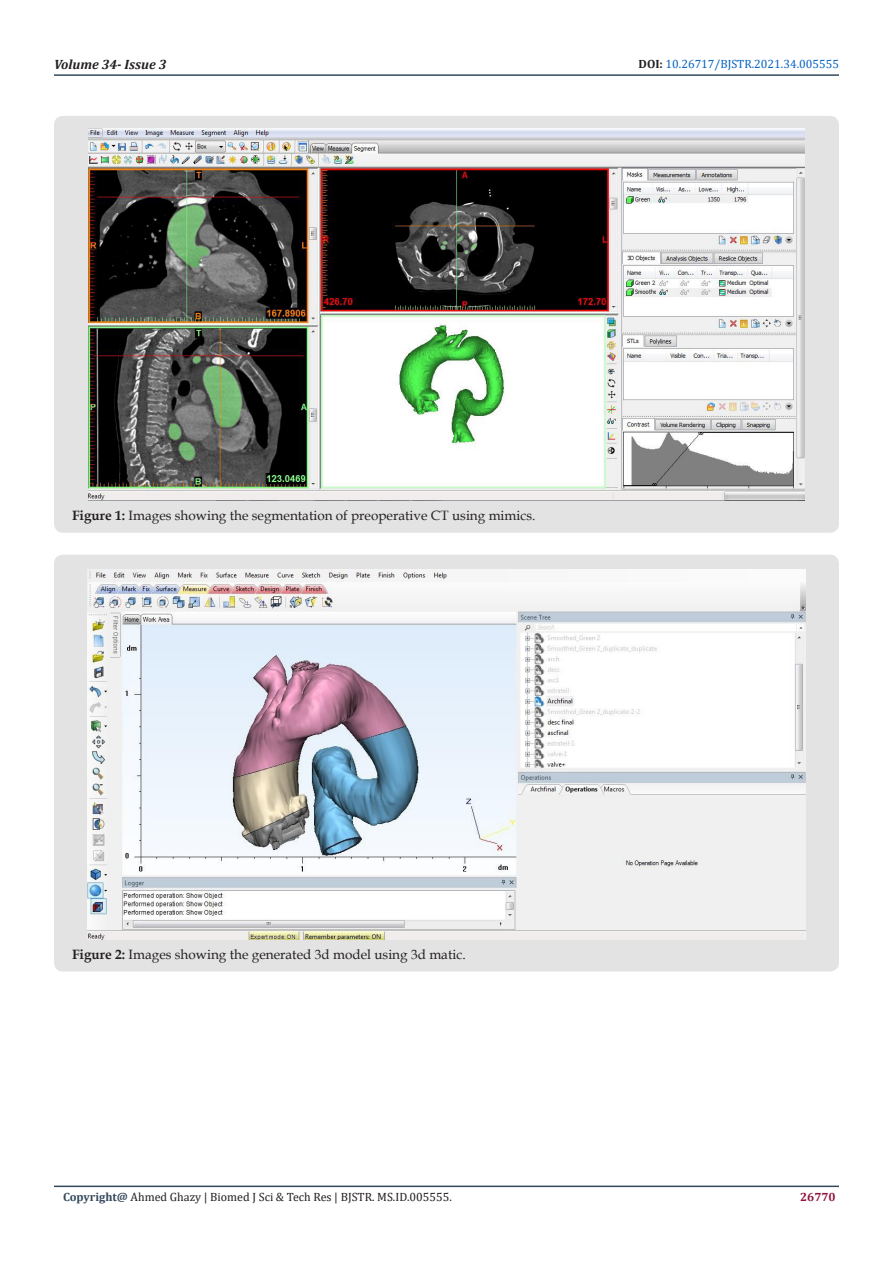
<style>
.page{position:relative;width:893px;height:1263px;background:#fff}
.page>*{position:absolute;margin:0;border:0;box-sizing:border-box;transform-origin:0 0}
.t1{font:13.5px "Book Antiqua";color:#231f20}
.t2{font:italic 700 13.5px "Cambria";color:#231f20}
.t3{font:12px "Cambria";color:#231f20}
.t4{font:12px "Cambria";color:#0563c1}
.t5{font:700 12px "Cambria";color:#8f133a}
.s1{font-weight:700;color:#231f20}
.s2{font-weight:700}
.s3{font-weight:700;color:#34495e}
</style>
<div class="page">
<hr style="left:54px;top:1185px;width:785px;height:2px;background:#34495e">
<hr style="left:54px;top:74px;width:785px;height:2px;background:#34495e">
<div style="left:54px;top:116px;width:785px;height:417px;background:#e3e3e3;border-radius:9px"></div>
<img style="left:89px;top:129px;width:715px;height:371px">
<div style="left:54px;top:555px;width:785px;height:416px;background:#e3e3e3;border-radius:9px"></div>
<img style="left:88px;top:569px;width:717px;height:371px">
<p class="t2" style="left:54px;top:55px;width:114px">Volume 34- Issue 3</p>
<p class="t4" style="left:639px;top:57px;width:202px"><span class="s1">DOI:</span> 10.26717/BJSTR.2021.34.005555</p>
<p class="t1" style="left:72px;top:506px;width:465px"><span class="s2">Figure 1:</span> Images showing the segmentation of preoperative CT using mimics.</p>
<p class="t1" style="left:72px;top:945px;width:395px"><span class="s2">Figure 2:</span> Images showing the generated 3d model using 3d matic.</p>
<p class="t3" style="left:63px;top:1190px;width:390px"><span class="s3">Copyright@</span> Ahmed Ghazy | Biomed J Sci &amp; Tech Res | BJSTR. MS.ID.005555.</p>
<p class="t5" style="left:800px;top:1189px;width:37px">26770</p>
</div>
